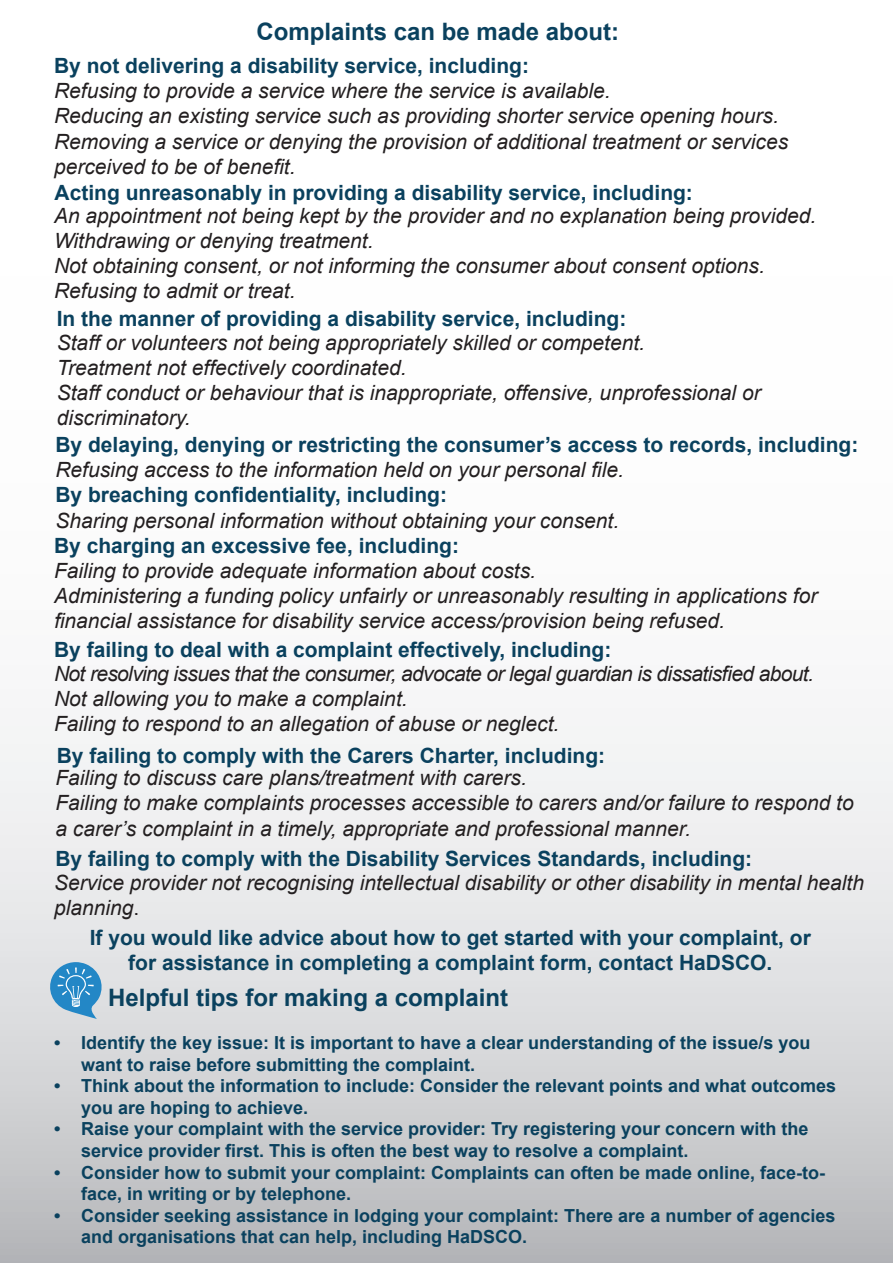
<style>
.page{position:relative;width:893px;height:1263px;background:#fff}
.page>*{position:absolute;margin:0;border:0;box-sizing:border-box;transform-origin:0 0}
.t1{font:700 24px "Arial";color:#0a415e}
.t2{font:italic 21px/25.2px "Arial";color:#231f20}
.t3{font:700 21px/25.2px "Arial";color:#0a415e;text-align:center}
.t4{font:italic 21px/25.2px "Arial";letter-spacing:-.03em;color:#231f20}
.t5{font:700 18px/21.6px "Arial";color:#0a415e}
.s1{font-style:normal}
</style>
<div class="page">
<svg style="left:0;top:726px;width:893px;height:537px"></svg>
<svg style="left:47px;top:962px;width:58px;height:57px;background:#74aed3"></svg>
<p class="t1" style="left:256px;top:15px;width:364px">Complaints can be made about:</p>
<p class="t3" style="left:54px;top:53px;width:476px">By not delivering a disability service, including:</p>
<p class="t2" style="left:54px;top:79px;width:736px">Refusing to provide a service where the service is available.<br>Reducing an existing service such as providing shorter service opening hours.<br>Removing a service or denying the provision of additional treatment or services perceived to be of benefit.</p>
<p class="t3" style="left:55px;top:181px;width:640px">Acting unreasonably in providing a disability service, including:</p>
<p class="t2" style="left:54px;top:203px;width:764px">An appointment not being kept by the provider and no explanation being provided.<br>Withdrawing or denying treatment.<br>Not obtaining consent, or not informing the consumer about consent options.<br>Refusing to admit or treat.</p>
<p class="t3" style="left:57px;top:306px;width:571px">In the manner of providing a disability service, including:</p>
<p class="t2" style="left:57px;top:330px;width:705px">Staff or volunteers not being appropriately skilled or competent.<br>Treatment not effectively coordinated.<br>Staff conduct or behaviour that is inappropriate, offensive, unprofessional or discriminatory.</p>
<p class="t2" style="left:55px;top:457px;width:570px">Refusing access to the information held on your personal file.</p>
<p class="t2" style="left:55px;top:508px;width:565px">Sharing personal information without obtaining your consent.</p>
<p class="t2" style="left:54px;top:558px;width:765px">Failing to provide adequate information about costs.<br>Administering a funding policy unfairly or unreasonably resulting in applications for financial assistance for disability service access/provision being refused.</p>
<p class="t4" style="left:54px;top:661px;width:761px">Not resolving issues that the consumer, advocate or legal guardian is dissatisfied about.<br>Not allowing you to make a complaint.<br>Failing to respond to an allegation of abuse or neglect.</p>
<p class="t2" style="left:55px;top:765px;width:800px">Failing to discuss care plans/treatment with carers.<br>Failing to make complaints processes accessible to carers and/or failure to respond to a carer’s complaint in a timely, appropriate and professional manner.</p>
<p class="t2" style="left:54px;top:870px;width:811px">Service provider not recognising intellectual disability or other disability in mental health planning<span class="s1">.</span></p>
<p class="t3" style="left:90px;top:926px;width:723px">If you would like advice about how to get started with your complaint, or for assistance in completing a complaint form, contact HaDSCO.</p>
<p class="t3" style="left:55px;top:433px;width:804px">By delaying, denying or restricting the consumer’s access to records, including:</p>
<p class="t3" style="left:55px;top:483px;width:393px">By breaching confidentiality, including:</p>
<p class="t3" style="left:54px;top:534px;width:406px">By charging an excessive fee, including:</p>
<p class="t3" style="left:54px;top:637px;width:559px">By failing to deal with a complaint effectively, including:</p>
<p class="t3" style="left:57px;top:743px;width:550px">By failing to comply with the Carers Charter, including:</p>
<p class="t3" style="left:55px;top:847px;width:698px">By failing to comply with the Disability Services Standards, including:</p>
<p class="t1" style="left:108px;top:981px;width:402px">Helpful tips for making a complaint</p>
<p class="t5" style="left:81px;top:1032px;width:731px;text-indent:-27px">• Identify the key issue: It is important to have a clear understanding of the issue/s you want to raise before submitting the complaint.</p>
<p class="t5" style="left:81px;top:1075px;width:757px;text-indent:-27px">• Think about the information to include: Consider the relevant points and what outcomes you are hoping to achieve.</p>
<p class="t5" style="left:81px;top:1119px;width:729px;text-indent:-27px">• Raise your complaint with the service provider: Try registering your concern with the service provider first. This is often the best way to resolve a complaint.</p>
<p class="t5" style="left:81px;top:1162px;width:746px;text-indent:-27px">• Consider how to submit your complaint: Complaints can often be made online, face-to&shy;face, in writing or by telephone.</p>
<p class="t5" style="left:81px;top:1205px;width:756px;text-indent:-27px">• Consider seeking assistance in lodging your complaint: There are a number of agencies and organisations that can help, including HaDSCO.</p>
</div>
